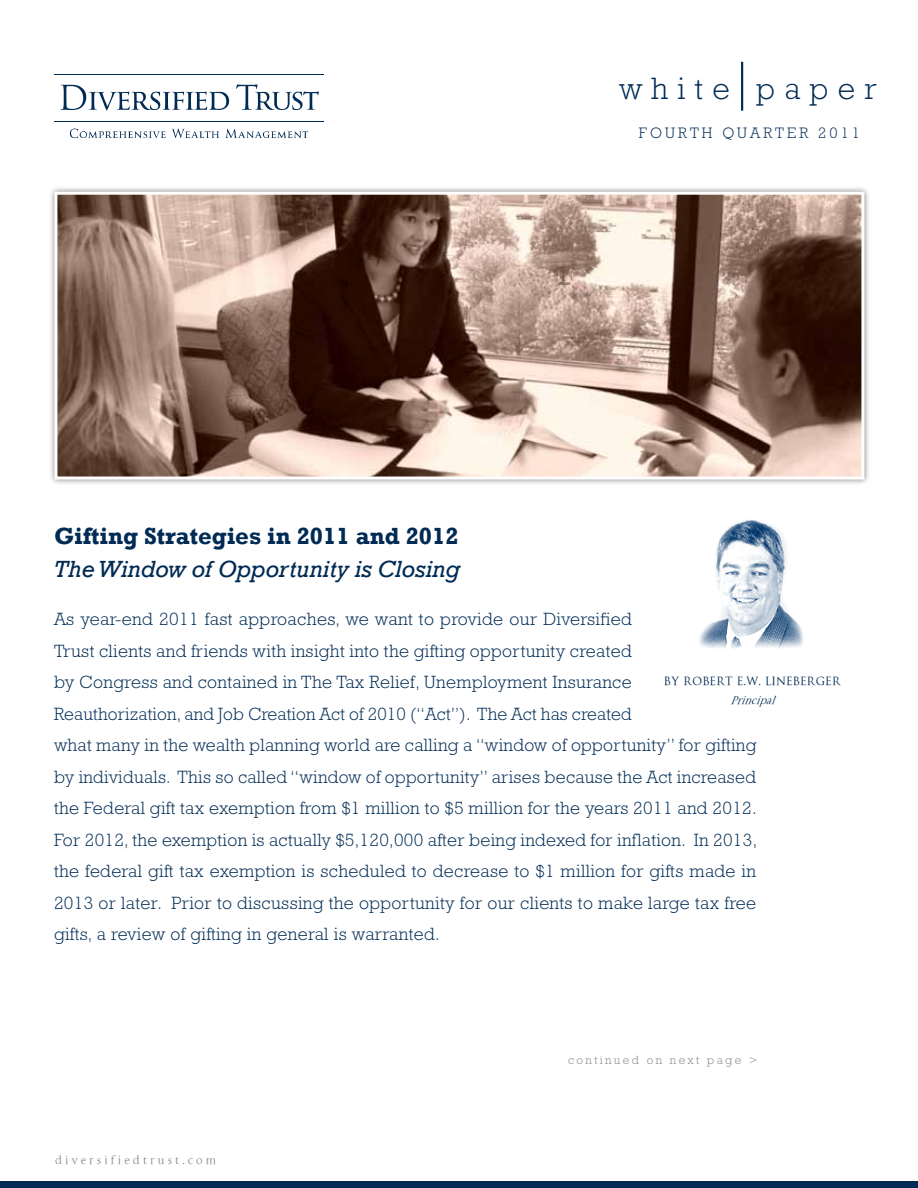
<style>
.page{position:relative;width:918px;height:1188px;background:#fff}
.page>*{position:absolute;margin:0;border:0;box-sizing:border-box;transform-origin:0 0}
.t1{font:300 31.35px "Rockwell";letter-spacing:.3em;color:#002b54}
.t2{font:italic 24px "Rockwell";color:#002b54}
.t3{font:700 24px "Rockwell";color:#002b54}
.t4{font:300 18px/31.5px "Rockwell";letter-spacing:.02em;color:#002b54}
.t5{font:300 15.3px "Rockwell";letter-spacing:.2em;color:#002b54}
.t6{font:12.3px "La Gioconda OSTT";color:#002b54}
.t7{font:12px "La Gioconda OSTT";letter-spacing:.25em;color:#878787}
.t8{font:300 12px "Rockwell";letter-spacing:.2em;color:#878787}
.t9{font:italic 11.4px "La Gioconda OSTT";color:#002b54}
</style>
<div class="page">
<div style="left:48px;top:186px;width:822px;height:299px;background:#000;opacity:.5"></div>
<img style="left:58px;top:196px;width:802px;height:280px">
<div style="left:54px;top:192px;width:810px;height:288px;border:3px solid #fff"></div>
<hr style="left:741px;top:62px;width:2px;height:49px;background:#002b54">
<hr style="left:54px;top:74px;width:270px;height:1px;background:#002b54">
<svg style="left:61px;top:85px;width:168px;height:25px"></svg>
<svg style="left:236px;top:84px;width:83px;height:26px"></svg>
<hr style="left:54px;top:121px;width:270px;height:1px;background:#002b54">
<svg style="left:70px;top:129px;width:96px;height:9px"></svg>
<svg style="left:172px;top:129px;width:47px;height:9px"></svg>
<svg style="left:225px;top:129px;width:83px;height:9px"></svg>
<div style="left:0;top:1182px;width:918px;height:6px;background:#002b54"></div>
<img style="left:699px;top:520px;width:105px;height:129px">
<h1 class="t1" style="left:619px;top:71px;width:259px">white paper</h1>
<h2 class="t3" style="left:54px;top:521px;width:406px">Gifting Strategies in 2011 and 2012</h2>
<h2 class="t2" style="left:54px;top:555px;width:408px">The Window of Opportunity is Closing</h2>
<p class="t5" style="left:639px;top:124px;width:223px">fourth Quarter 2011</p>
<p class="t4" style="left:54px;top:603px;width:705px">As year-end 2011 fast approaches, we want to provide our Diversified<br>Trust clients and friends with insight into the gifting opportunity created<br>by Congress and contained in The Tax Relief, Unemployment Insurance Reauthorization, and Job Creation Act of 2010 (“Act”). The Act has created<br>what many in the wealth planning world are calling a “window of opportunity” for gifting by individuals. This so called “window of opportunity” arises because the Act increased the Federal gift tax exemption from $1 million to $5 million for the years 2011 and 2012.<br>For 2012, the exemption is actually $5,120,000 after being indexed for inflation. In 2013, the federal gift tax exemption is scheduled to decrease to $1 million for gifts made in 2013 or later. Prior to discussing the opportunity for our clients to make large tax free gifts, a review of gifting in general is warranted.</p>
<p class="t6" style="left:664px;top:674px;width:174px">By Robert E.W. Lineberger</p>
<p class="t9" style="left:730px;top:694px;width:51px">Principal</p>
<p class="t7" style="left:55px;top:1153px;width:163px">diversifiedtrust.com</p>
<p class="t8" style="left:568px;top:1054px;width:191px">continued on next page &gt;</p>
</div>
